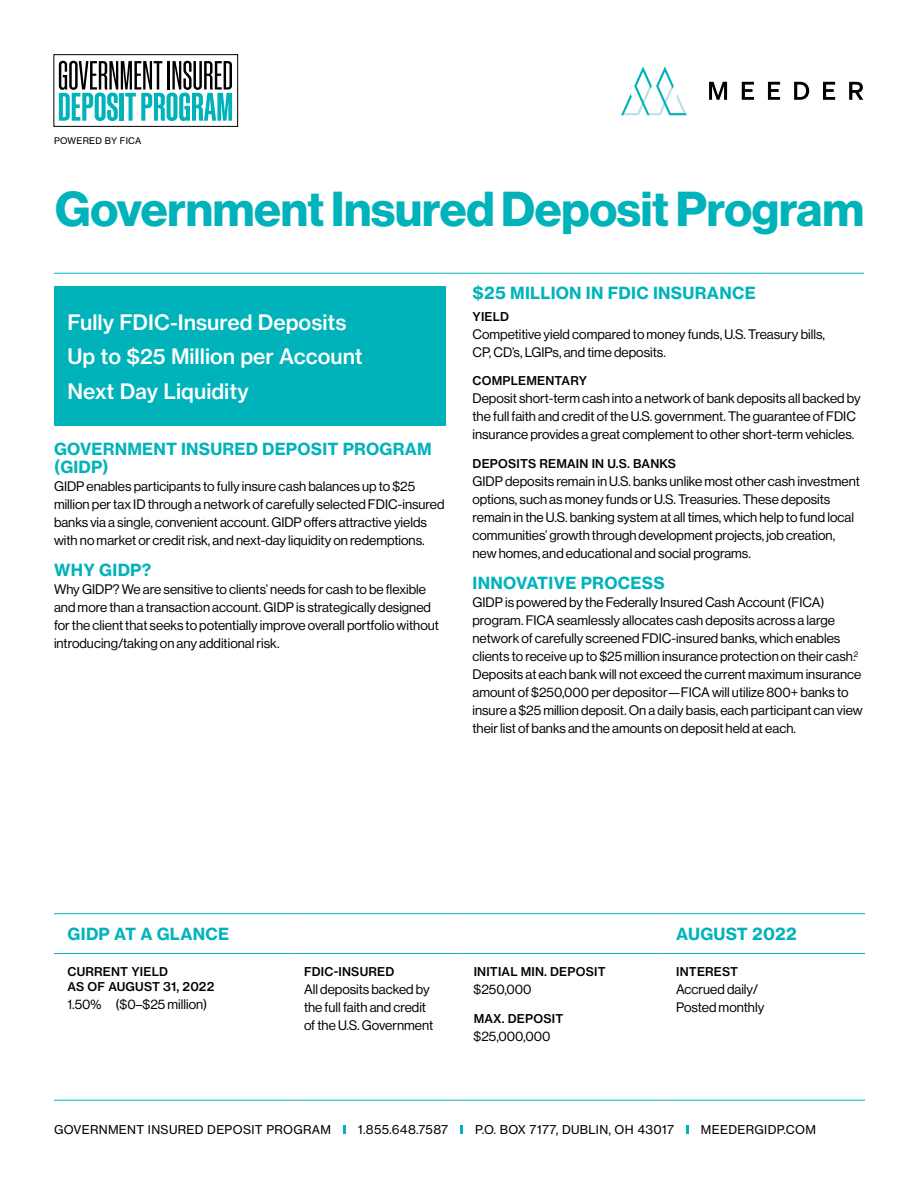
<style>
.page{position:relative;width:918px;height:1188px;background:#fff}
.page>*{position:absolute;margin:0;border:0;box-sizing:border-box;transform-origin:0 0}
.GIDP_Header1{font:48px "N Haas Grotesk DS Pro 75 Bd";letter-spacing:-.005em;color:#00b3ba}
.GIDP_Intro{font:21px "N Haas Grotesk TX Pro 65 Md";color:#fff}
.GIDP_Header_2{font:16.5px/18px "N Haas Grotesk TX Pro 75 Bd";letter-spacing:.015em;color:#00b3ba}
.GIDP_Text{font:13.5px/18px "N Haas Grotesk DS Pro 55 Rg";color:#000}
.GIDP_Header_3{font:12px/15px "N Haas Grotesk TX Pro 65 Md";letter-spacing:.015em;color:#000}
.t1{font:12px "N Haas Grotesk TX Pro 55 Rg";letter-spacing:.025em;color:#000}
.t2{font:9px "N Haas Grotesk TX Pro 55 Rg";letter-spacing:.025em;color:#000}
</style>
<div class="page">
<svg style="left:709px;top:82px;width:154px;height:18px"></svg>
<svg style="left:621px;top:66px;width:66px;height:49px"></svg>
<div style="left:53px;top:54px;width:185px;height:73px;border:1px solid #000"></div>
<svg style="left:59px;top:61px;width:173px;height:60px"></svg>
<svg style="left:343px;top:1125px;width:3px;height:9px"></svg>
<svg style="left:461px;top:1125px;width:2px;height:9px"></svg>
<svg style="left:686px;top:1125px;width:3px;height:9px"></svg>
<div style="left:54px;top:286px;width:392px;height:140px;background:#00b3ba"></div>
<hr style="left:54px;top:913px;width:237px;height:1px;background:#00b3ba">
<hr style="left:291px;top:913px;width:169px;height:1px;background:#00b3ba">
<hr style="left:460px;top:913px;width:203px;height:1px;background:#00b3ba">
<hr style="left:54px;top:953px;width:237px;height:1px;background:#00b3ba">
<hr style="left:291px;top:953px;width:169px;height:1px;background:#00b3ba">
<hr style="left:460px;top:953px;width:203px;height:1px;background:#00b3ba">
<hr style="left:663px;top:913px;width:202px;height:1px;background:#00b3ba">
<hr style="left:663px;top:953px;width:202px;height:1px;background:#00b3ba">
<hr style="left:54px;top:1100px;width:237px;height:1px;background:#00b3ba">
<hr style="left:291px;top:1100px;width:169px;height:1px;background:#00b3ba">
<hr style="left:460px;top:1100px;width:203px;height:1px;background:#00b3ba">
<hr style="left:663px;top:1100px;width:202px;height:1px;background:#00b3ba">
<hr style="left:54px;top:273px;width:810px;height:1px;background:#00b3ba">
<p class="t2" style="left:54px;top:135px;width:89px">POWERED BY FICA</p>
<h1 class="GIDP_Header1" style="left:55px;top:181px;width:810px">Government Insured Deposit Program</h1>
<p class="GIDP_Intro" style="left:68px;top:309px;width:281px">Fully FDIC-Insured Deposits</p>
<p class="GIDP_Intro" style="left:68px;top:343px;width:297px">Up to $25 Million per Account</p>
<p class="GIDP_Intro" style="left:68px;top:378px;width:183px">Next Day Liquidity</p>
<h2 class="GIDP_Header_2" style="left:54px;top:440px;width:379px">GOVERNMENT INSURED DEPOSIT PROGRAM (GIDP)</h2>
<p class="GIDP_Text" style="left:54px;top:477px;width:392px">GIDP enables participants to fully insure cash balances up to $25 million per tax ID through a network of carefully selected FDIC-insured banks via a single, convenient account. GIDP offers attractive yields with no market or credit risk, and next-day liquidity on redemptions.</p>
<h2 class="GIDP_Header_2" style="left:54px;top:561px;width:99px">WHY GIDP?</h2>
<p class="GIDP_Text" style="left:54px;top:581px;width:386px">Why GIDP? We are sensitive to clients’ needs for cash to be flexible and more than a transaction account. GIDP is strategically designed for the client that seeks to potentially improve overall portfolio without introducing/taking on any additional risk.</p>
<h2 class="GIDP_Header_2" style="left:473px;top:284px;width:285px">$25 MILLION IN FDIC INSURANCE</h2>
<h3 class="GIDP_Header_3" style="left:473px;top:309px;width:38px">YIELD</h3>
<p class="GIDP_Text" style="left:472px;top:325px;width:354px">Competitive yield compared to money funds, U.S. Treasury bills,<br>CP, CD’s, LGIPs, and time deposits.</p>
<h3 class="GIDP_Header_3" style="left:473px;top:373px;width:116px">COMPLEMENTARY</h3>
<p class="GIDP_Text" style="left:472px;top:390px;width:390px">Deposit short-term cash into a network of bank deposits all backed by the full faith and credit of the U.S. government. The guarantee of FDIC insurance provides a great complement to other short-term vehicles.</p>
<h3 class="GIDP_Header_3" style="left:473px;top:456px;width:205px">DEPOSITS REMAIN IN U.S. BANKS</h3>
<p class="GIDP_Text" style="left:472px;top:472px;width:389px">GIDP deposits remain in U.S. banks unlike most other cash investment options, such as money funds or U.S. Treasuries. These deposits remain in the U.S. banking system at all times, which help to fund local communities’ growth through development projects, job creation, new homes, and educational and social programs.</p>
<h2 class="GIDP_Header_2" style="left:473px;top:574px;width:194px">INNOVATIVE PROCESS</h2>
<p class="GIDP_Text" style="left:472px;top:594px;width:392px">GIDP is powered by the Federally Insured Cash Account (FICA) program. FICA seamlessly allocates cash deposits across a large network of carefully screened FDIC-insured banks, which enables clients to receive up to $25 million insurance protection on their cash.<sup>2<br></sup>Deposits at each bank will not exceed the current maximum insurance amount of $250,000 per depositor—FICA will utilize 800+ banks to insure a $25 million deposit. On a daily basis, each participant can view their list of banks and the amounts on deposit held at each.</p>
<h2 class="GIDP_Header_2" style="left:68px;top:925px;width:163px">GIDP AT A GLANCE</h2>
<h2 class="GIDP_Header_2" style="left:676px;top:925px;width:122px">AUGUST 2022</h2>
<h3 class="GIDP_Header_3" style="left:68px;top:965px;width:148px">CURRENT YIELD<br>AS OF AUGUST 31, 2022</h3>
<p class="GIDP_Text" style="left:68px;top:996px;width:141px">1.50% ($0–$25 million)</p>
<h3 class="GIDP_Header_3" style="left:304px;top:965px;width:92px">FDIC-INSURED</h3>
<p class="GIDP_Text" style="left:304px;top:981px;width:131px">All deposits backed by the full faith and credit of the U.S. Government</p>
<h3 class="GIDP_Header_3" style="left:474px;top:965px;width:133px">INITIAL MIN. DEPOSIT</h3>
<p class="GIDP_Text" style="left:474px;top:981px;width:60px">$250,000</p>
<h3 class="GIDP_Header_3" style="left:474px;top:1011px;width:91px">MAX. DEPOSIT</h3>
<p class="GIDP_Text" style="left:474px;top:1027px;width:78px">$25,000,000</p>
<h3 class="GIDP_Header_3" style="left:676px;top:965px;width:63px">INTEREST</h3>
<p class="GIDP_Text" style="left:676px;top:981px;width:90px">Accrued daily/<br>Posted monthly</p>
<p class="t1" style="left:54px;top:1122px;width:278px">GOVERNMENT INSURED DEPOSIT PROGRAM</p>
<p class="t1" style="left:358px;top:1122px;width:92px">1.855.648.7587</p>
<p class="t1" style="left:475px;top:1122px;width:201px">P.O. BOX 7177, DUBLIN, OH 43017</p>
<p class="t1" style="left:701px;top:1122px;width:116px">MEEDERGIDP.COM</p>
</div>
